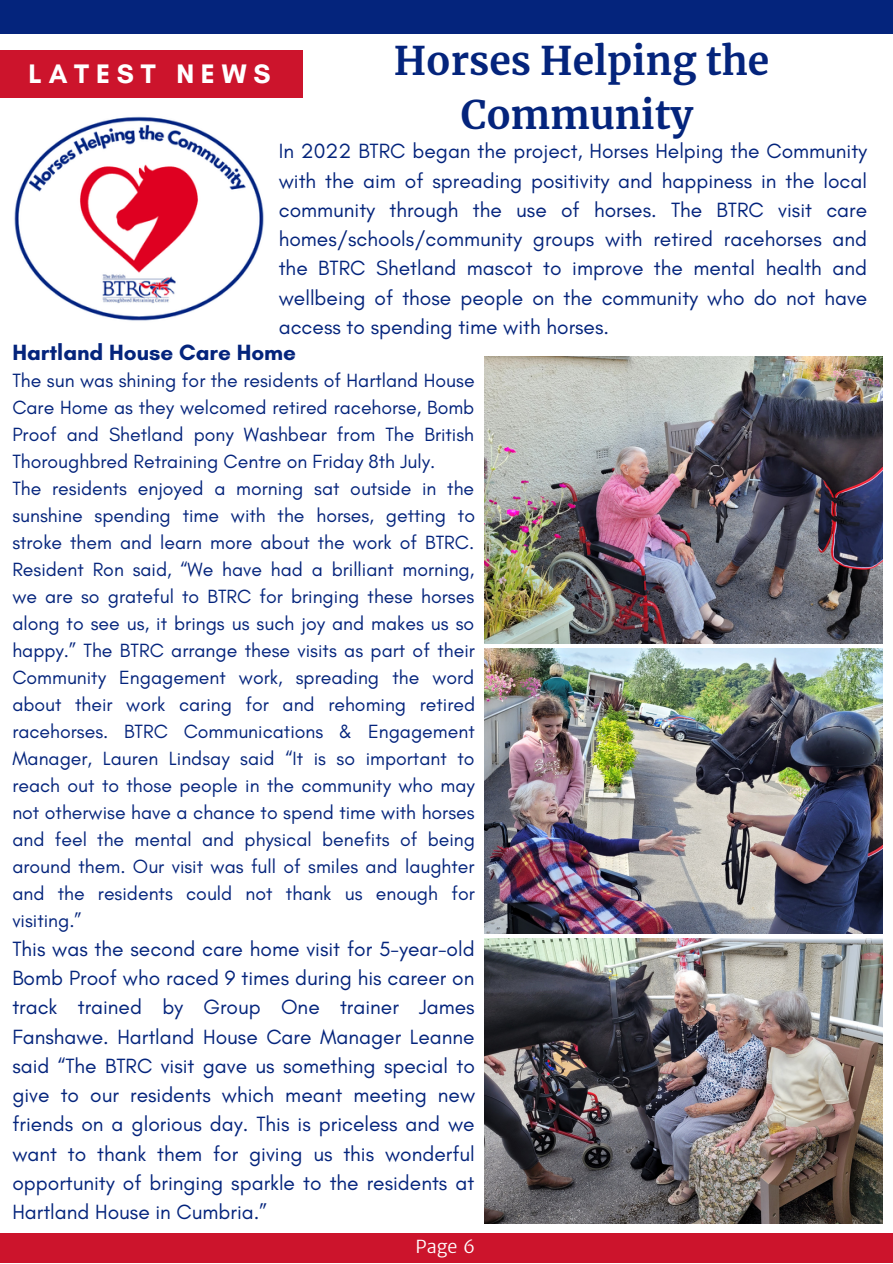
<style>
.page{position:relative;width:893px;height:1264px;background:#fff}
.page>*{position:absolute;margin:0;border:0;box-sizing:border-box;transform-origin:0 0}
.t1{font:700 39px/54px "Merriweather";color:#04247c;text-align:center}
.t2{font:700 27.3px "Glacial Indifference";letter-spacing:.25em;color:#fff}
.t3{font:700 22.5px "Glacial Indifference";color:#04247c}
.t4{font:21px/29.2px "Glacial Indifference";color:#04247c;text-align:justify}
.t5{font:19.5px/27px "Glacial Indifference";color:#04247c;text-align:justify}
.t6{font:300 18px "Merriweather Sans";color:#fff}
</style>
<div class="page">
<div style="left:0;top:0;width:892px;height:34px;background:#04247c"></div>
<div style="left:0;top:1232px;width:892px;height:30px;background:#cc142c"></div>
<img style="left:14px;top:116px;width:250px;height:205px">
<img style="left:484px;top:356px;width:398px;height:287px">
<img style="left:484px;top:648px;width:398px;height:285px">
<img style="left:484px;top:938px;width:398px;height:285px">
<div style="left:0;top:50px;width:302px;height:48px;background:#cc142c"></div>
<p class="t2" style="left:29px;top:57px;width:244px">LATEST NEWS</p>
<p class="t1" style="left:393px;top:34px;width:377px">Horses Helping the<br>Community</p>
<p class="t4" style="left:279px;top:136px;width:590px">In 2022 BTRC began the project, Horses Helping the Community with the aim of spreading positivity and happiness in the local community through the use of horses. The BTRC visit care homes/schools/community groups with retired racehorses and the BTRC Shetland mascot to improve the mental health and wellbeing of those people on the community who do not have access to spending time with horses.</p>
<p class="t3" style="left:12px;top:338px;width:285px">Hartland House Care Home</p>
<p class="t5" style="left:12px;top:366px;width:464px">The sun was shining for the residents of Hartland House Care Home as they welcomed retired racehorse, Bomb Proof and Shetland pony Washbear from The British Thoroughbred Retraining Centre on Friday 8th July.</p>
<p class="t5" style="left:12px;top:474px;width:464px">The residents enjoyed a morning sat outside in the sunshine spending time with the horses, getting to stroke them and learn more about the work of BTRC.<br>Resident Ron said, “We have had a brilliant morning, we are so grateful to BTRC for bringing these horses along to see us, it brings us such joy and makes us so happy.” The BTRC arrange these visits as part of their Community Engagement work, spreading the word about their work caring for and rehoming retired racehorses. BTRC Communications &amp; Engagement Manager, Lauren Lindsay said “It is so important to reach out to those people in the community who may not otherwise have a chance to spend time with horses and feel the mental and physical benefits of being around them. Our visit was full of smiles and laughter and the residents could not thank us enough for visiting.”</p>
<p class="t4" style="left:12px;top:934px;width:464px">This was the second care home visit for 5-year-old Bomb Proof who raced 9 times during his career on track trained by Group One trainer James Fanshawe. Hartland House Care Manager Leanne said “The BTRC visit gave us something special to give to our residents which meant meeting new friends on a glorious day. This is priceless and we want to thank them for giving us this wonderful opportunity of bringing sparkle to the residents at Hartland House in Cumbria.”</p>
<p class="t6" style="left:415px;top:1235px;width:61px">Page 6</p>
</div>
